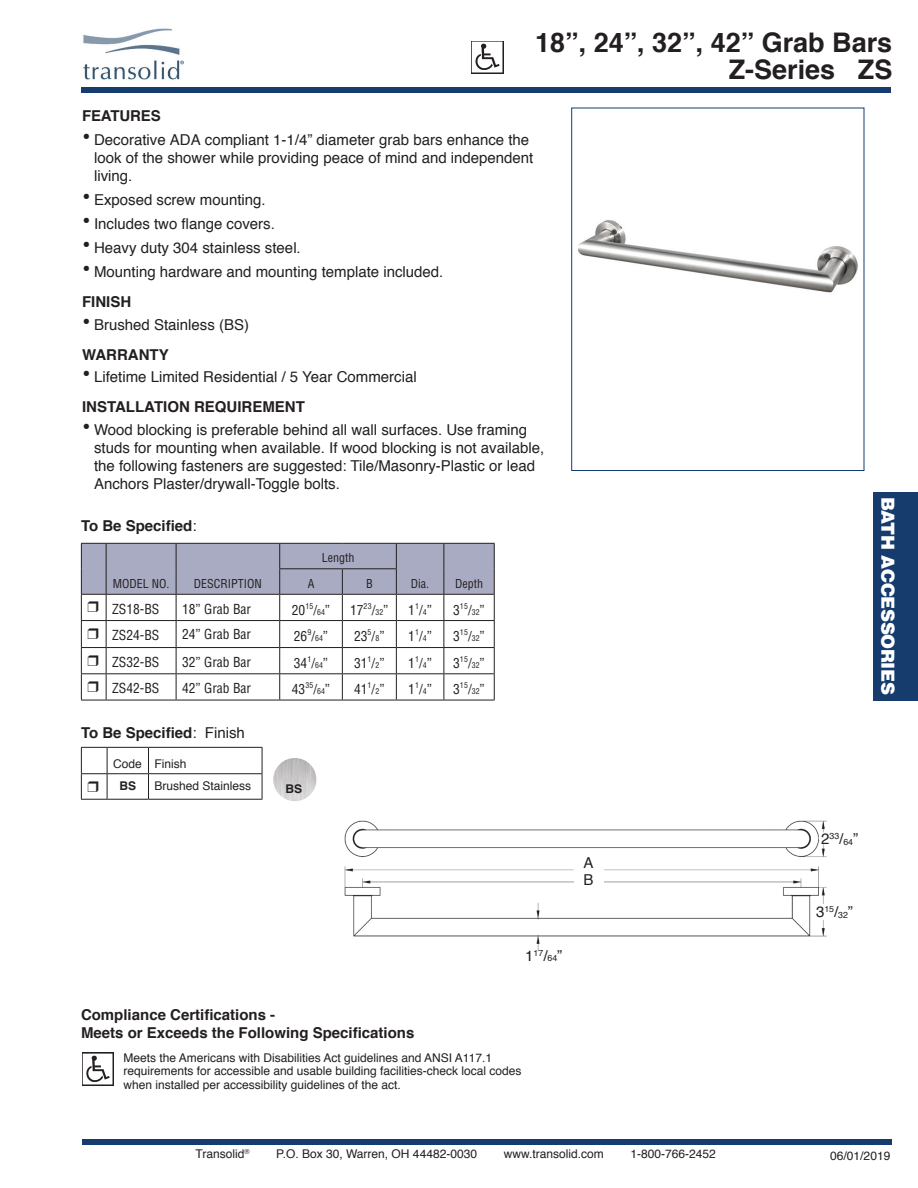
<style>
.page{position:relative;width:918px;height:1188px;background:#fff}
.page>*{position:absolute;margin:0;border:0;box-sizing:border-box;transform-origin:0 0}
.t1{font:700 27px/27px "Helvetica";color:#231f20;text-align:right}
.t2{font:900 18px "Helvetica";letter-spacing:-.02em;color:#fff}
.t3{font:15px/18px "Helvetica";color:#231f20}
.t4{font:700 15px/18px "Helvetica";color:#231f20}
.t5{font:condensed 13.5px "Helvetica";color:#231f20}
.t6{font:12px/13.5px "Helvetica";color:#231f20}
.t7{font:condensed 12px "Helvetica";color:#231f20}
.t8{font:700 12px "Helvetica";color:#231f20}
.t9{font:8.7px "Helvetica";color:#231f20}
.t10{font:condensed 7.8px "Helvetica";letter-spacing:.005em;color:#231f20}
.s1{font-size:24px}
.s2{font-weight:700}
.s3{font-weight:400}
.s4{font-size:7.8px}
.s5{font-size:13.5px}
.s6{font-size:15px}
</style>
<div class="page">
<div style="left:81px;top:88px;width:810px;height:5px;background:#163c6e"></div>
<div style="left:82px;top:1140px;width:810px;height:5px;background:#163c6e"></div>
<img style="left:578px;top:220px;width:280px;height:73px">
<div style="left:571px;top:108px;width:293px;height:363px;border:1px solid #163c6e"></div>
<img style="left:83px;top:28px;width:101px;height:52px">
<div style="left:873px;top:492px;width:45px;height:208px;background:#163c6e"></div>
<img style="left:273px;top:758px;width:43px;height:43px;border-radius:22px">
<img style="left:82px;top:1053px;width:32px;height:32px">
<img style="left:472px;top:41px;width:32px;height:33px">
<hr style="left:148px;top:747px;width:114px;height:1px;background:#231f20">
<hr style="left:148px;top:773px;width:114px;height:1px;background:#231f20">
<svg style="left:262px;top:748px;width:1px;height:51px"></svg>
<hr style="left:148px;top:799px;width:114px;height:1px;background:#231f20">
<img style="left:345px;top:821px;width:482px;height:130px">
<div style="left:574px;top:855px;width:29px;height:20px;background:#fff"></div>
<div style="left:574px;top:873px;width:29px;height:20px;background:#fff"></div>
<div style="left:814px;top:904px;width:50px;height:16px;background:#fff"></div>
<svg style="left:81px;top:543px;width:414px;height:158px"></svg>
<svg style="left:81px;top:747px;width:68px;height:53px"></svg>
<h1 class="t1" style="left:535px;top:29px;width:359px">18”, 24”, 32”, 42” Grab Bars<br>Z-Series ZS</h1>
<p class="t4" style="left:82px;top:107px;width:80px">FEATURES</p>
<p class="t3" style="left:94px;top:131px;width:441px;text-indent:-12px"><span class="s1">•</span> Decorative ADA compliant 1-1/4” diameter grab bars enhance the look of the shower while providing peace of mind and independent living.</p>
<p class="t3" style="left:82px;top:191px;width:185px"><span class="s1">•</span> Exposed screw mounting.</p>
<p class="t3" style="left:82px;top:215px;width:194px"><span class="s1">•</span> Includes two flange covers.</p>
<p class="t3" style="left:82px;top:239px;width:220px"><span class="s1">•</span> Heavy duty 304 stainless steel.</p>
<p class="t3" style="left:82px;top:257px;width:363px;line-height:30px"><span class="s1">•</span> Mounting hardware and mounting template included.<br><span class="s2">FINISH</span></p>
<p class="t3" style="left:82px;top:310px;width:169px;line-height:30px"><span class="s1">•</span> Brushed Stainless (BS)<br><span class="s2">WARRANTY</span></p>
<p class="t3" style="left:82px;top:362px;width:336px;line-height:30px"><span class="s1">•</span> Lifetime Limited Residential / 5 Year Commercial<br><span class="s2">INSTALLATION REQUIREMENT</span></p>
<p class="t3" style="left:94px;top:421px;width:452px;text-indent:-12px"><span class="s1">•</span> Wood blocking is preferable behind all wall surfaces. Use framing studs for mounting when available. If wood blocking is not available, the following fasteners are suggested: Tile/Masonry-Plastic or lead Anchors Plaster/drywall-Toggle bolts.</p>
<p class="t4" style="left:81px;top:517px;width:117px">To Be Specified<span class="s3">:</span></p>
<p class="t7" style="left:322px;top:550px;width:34px">Length</p>
<p class="t7" style="left:113px;top:576px;width:58px">MODEL NO.</p>
<p class="t7" style="left:194px;top:576px;width:70px">DESCRIPTION</p>
<p class="t7" style="left:308px;top:576px;width:8px">A</p>
<p class="t7" style="left:366px;top:576px;width:8px">B</p>
<p class="t7" style="left:411px;top:576px;width:20px">Dia.</p>
<p class="t7" style="left:455px;top:576px;width:29px">Depth</p>
<p class="t5" style="left:112px;top:600px;width:49px">ZS18-BS</p>
<p class="t5" style="left:182px;top:600px;width:70px">18” Grab Bar</p>
<p class="t5" style="left:292px;top:601px;width:40px">20<sup>15</sup>/<span class="s4">64</span>”</p>
<p class="t5" style="left:350px;top:601px;width:40px">17<sup>23</sup>/<span class="s4">32</span>”</p>
<p class="t5" style="left:408px;top:601px;width:25px">1<sup>1</sup>/<span class="s4">4</span>”</p>
<p class="t10" style="left:453px;top:604px;width:33px"><span class="s5">3</span>15<span class="s5">/</span>32<span class="s5">”</span></p>
<p class="t5" style="left:112px;top:627px;width:49px">ZS24-BS</p>
<p class="t5" style="left:182px;top:625px;width:70px">24” Grab Bar</p>
<p class="t5" style="left:294px;top:627px;width:36px">26<sup>9</sup>/<span class="s4">64</span>”</p>
<p class="t5" style="left:354px;top:627px;width:32px">23<sup>5</sup>/<span class="s4">8</span>”</p>
<p class="t5" style="left:408px;top:627px;width:25px">1<sup>1</sup>/<span class="s4">4</span>”</p>
<p class="t10" style="left:453px;top:630px;width:33px"><span class="s5">3</span>15<span class="s5">/</span>32<span class="s5">”</span></p>
<p class="t5" style="left:112px;top:654px;width:49px">ZS32-BS</p>
<p class="t5" style="left:182px;top:654px;width:70px">32” Grab Bar</p>
<p class="t5" style="left:294px;top:654px;width:36px">34<sup>1</sup>/<span class="s4">64</span>”</p>
<p class="t5" style="left:354px;top:654px;width:32px">31<sup>1</sup>/<span class="s4">2</span>”</p>
<p class="t5" style="left:408px;top:654px;width:25px">1<sup>1</sup>/<span class="s4">4</span>”</p>
<p class="t10" style="left:453px;top:657px;width:33px"><span class="s5">3</span>15<span class="s5">/</span>32<span class="s5">”</span></p>
<p class="t5" style="left:112px;top:680px;width:49px">ZS42-BS</p>
<p class="t5" style="left:182px;top:680px;width:70px">42” Grab Bar</p>
<p class="t5" style="left:292px;top:681px;width:40px">43<sup>35</sup>/<span class="s4">64</span>”</p>
<p class="t5" style="left:354px;top:681px;width:32px">41<sup>1</sup>/<span class="s4">2</span>”</p>
<p class="t5" style="left:408px;top:681px;width:25px">1<sup>1</sup>/<span class="s4">4</span>”</p>
<p class="t10" style="left:453px;top:683px;width:33px"><span class="s5">3</span>15<span class="s5">/</span>32<span class="s5">”</span></p>
<p class="t4" style="left:81px;top:723px;width:165px">To Be Specified<span class="s3">: Finish</span></p>
<p class="t6" style="left:113px;top:758px;width:75px">Code Finish</p>
<p class="t8" style="left:119px;top:776px;width:18px">BS</p>
<p class="t6" style="left:154px;top:780px;width:98px">Brushed Stainless</p>
<p class="t8" style="left:286px;top:779px;width:18px">BS</p>
<p class="t3" style="left:584px;top:855px;width:12px;line-height:17.2px">A<br>B</p>
<p class="t9" style="left:525px;top:949px;width:38px"><span class="s6">1</span>17<span class="s6">/</span>64<span class="s6">”</span></p>
<p class="t4" style="left:81px;top:1006px;width:335px">Compliance Certifications -<br>Meets or Exceeds the Following Specifications</p>
<p class="t6" style="left:123px;top:1051px;width:400px">Meets the Americans with Disabilities Act guidelines and ANSI A117.1 requirements for accessible and usable building facilities-check local codes when installed per accessibility guidelines of the act.</p>
<p class="t2" style="left:900px;top:497px;width:199px;rotate:90deg">BATH ACCESSORIES</p>
<p class="t9" style="left:821px;top:832px;width:38px"><span class="s6">2</span>33<span class="s6">/</span>64<span class="s6">”</span></p>
<p class="t9" style="left:816px;top:905px;width:38px"><span class="s6">3</span>15<span class="s6">/</span>32<span class="s6">”</span></p>
<p class="t6" style="left:196px;top:1147px;width:56px">Transolid<sup>®</sup></p>
<p class="t6" style="left:276px;top:1147px;width:202px">P.O. Box 30, Warren, OH 44482-0030</p>
<p class="t6" style="left:504px;top:1147px;width:102px">www.transolid.com</p>
<p class="t6" style="left:630px;top:1147px;width:87px">1-800-766-2452</p>
<p class="t6" style="left:830px;top:1150px;width:62px">06/01/2019</p>
</div>
